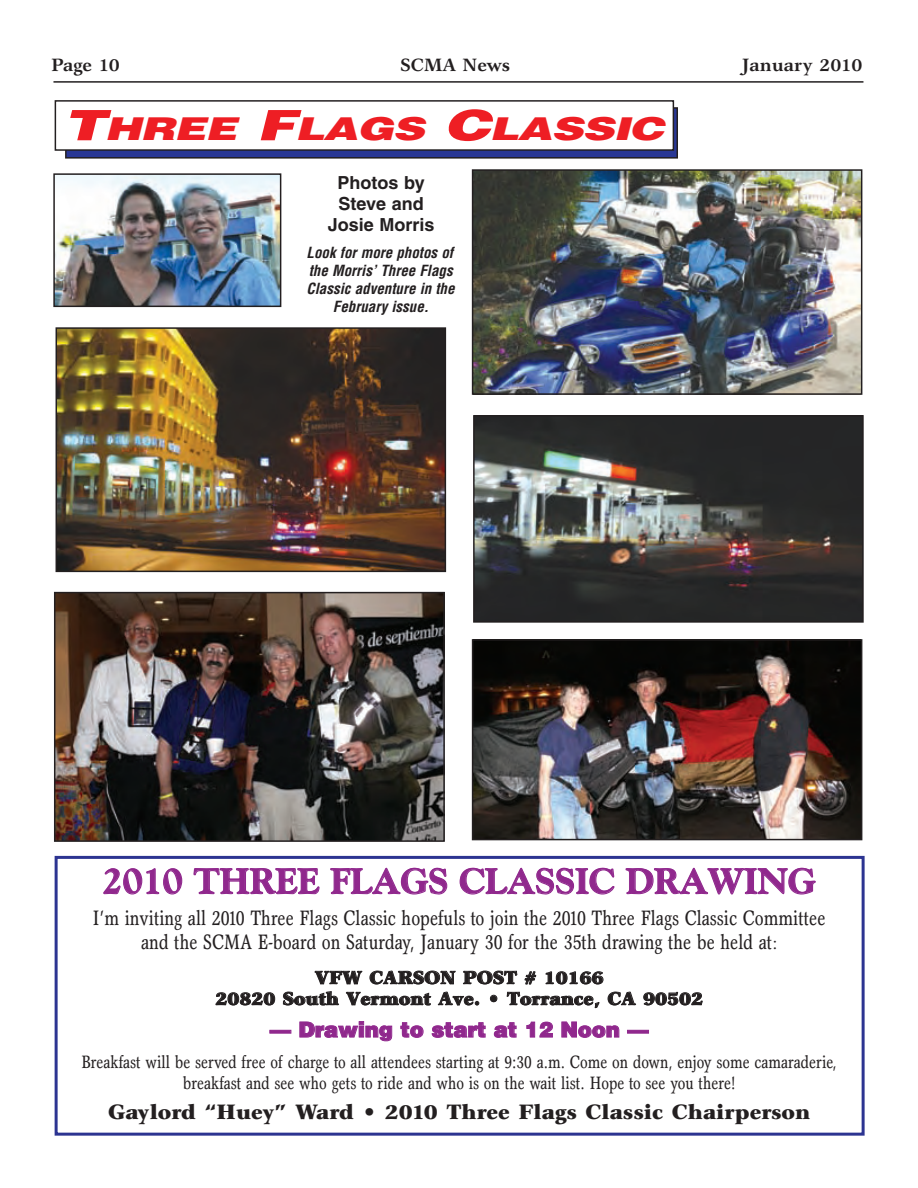
<style>
.page{position:relative;width:918px;height:1188px;background:#fff}
.page>*{position:absolute;margin:0;border:0;box-sizing:border-box;transform-origin:0 0}
.t1{font:800 36px "Goudy";color:#90288d}
.t2{font:italic 900 31.5px "Helvetica";color:#ee1e24;scale:1.41 1}
.t3{font:condensed 21px/24px "Garth Graphic";color:#231f20;text-align:center}
.t4{font:900 21px "Garth Graphic";color:#231f20}
.t5{font:900 21px "Helvetica";color:#90288d}
.t6{font:condensed 18px/21.6px "Garth Graphic";color:#231f20;text-align:center}
.t7{font:900 18px/21px "Garth Graphic";color:#231f20;text-align:center}
.t8{font:700 18px/21px "Helvetica";color:#231f20;text-align:center}
.t9{font:700 18px "Garth Graphic";color:#231f20}
.t10{font:italic 700 condensed 15px/18px "Helvetica";color:#231f20;text-align:center}
.s1{font-size:42px}
.s2{font-family:"Times New Roman";font-stretch:normal;font-size:18px}
</style>
<div class="page">
<hr style="left:53px;top:81px;width:810px;height:2px;background:#231f20">
<div style="left:66px;top:108px;width:611px;height:50px;background:#293795"></div>
<div style="left:65px;top:107px;width:613px;height:52px;border:1px solid #231f20"></div>
<div style="left:55px;top:101px;width:618px;height:49px;background:#fff"></div>
<div style="left:55px;top:100px;width:619px;height:51px;border:1px solid #231f20"></div>
<div style="left:55px;top:856px;width:810px;height:280px;border:3px solid #2c3491"></div>
<img style="left:475px;top:172px;width:384px;height:220px">
<div style="left:472px;top:169px;width:390px;height:226px;border:2px solid #231f20"></div>
<img style="left:56px;top:176px;width:222px;height:128px">
<div style="left:53px;top:173px;width:228px;height:134px;border:2px solid #231f20"></div>
<img style="left:476px;top:418px;width:385px;height:202px">
<div style="left:473px;top:415px;width:391px;height:208px;border:2px solid #231f20"></div>
<img style="left:57px;top:595px;width:385px;height:244px">
<div style="left:54px;top:592px;width:391px;height:250px;border:2px solid #231f20"></div>
<img style="left:59px;top:330px;width:384px;height:239px">
<div style="left:56px;top:327px;width:390px;height:245px;border:2px solid #231f20"></div>
<img style="left:475px;top:642px;width:384px;height:195px">
<div style="left:472px;top:639px;width:390px;height:201px;border:2px solid #231f20"></div>
<p class="t9" style="left:51px;top:59px;width:70px">Page 10</p>
<p class="t9" style="left:401px;top:59px;width:111px">SCMA News</p>
<p class="t9" style="left:742px;top:59px;width:122px">January 2010</p>
<h2 class="t2" style="left:63px;top:118px;width:433px"><span class="s1">T</span>HREE <span class="s1">F</span>LAGS <span class="s1">C</span>LASSIC</h2>
<p class="t8" style="left:328px;top:174px;width:108px">Photos by<br>Steve and<br>Josie Morris</p>
<p class="t10" style="left:306px;top:245px;width:153px">Look for more photos of the Morris’ Three Flags<br>Classic adventure in the<br>February issue.</p>
<h1 class="t1" style="left:103px;top:867px;width:714px">2010 THREE FLAGS CLASSIC DRAWING</h1>
<p class="t3" style="left:93px;top:908px;width:734px">I’m inviting all 2010 Three Flags Classic hopefuls to join the 2010 Three Flags Classic Committee and the SCMA E-board on Saturday, January 30 for the 35th drawing the be held at<span class="s2">:</span></p>
<p class="t7" style="left:215px;top:969px;width:489px">VFW CARSON POST # 10166<br>20820 South Vermont Ave. • Torrance, CA 90502</p>
<p class="t5" style="left:270px;top:1022px;width:380px">— Drawing to start at 12 Noon —</p>
<p class="t6" style="left:82px;top:1053px;width:757px">Breakfast will be served free of charge to all attendees starting at 9:30 a.m. Come on down, enjoy some camaraderie, breakfast and see who gets to ride and who is on the wait list. Hope to see you there!</p>
<p class="t4" style="left:108px;top:1104px;width:704px">Gaylord “Huey” Ward • 2010 Three Flags Classic Chairperson</p>
</div>
